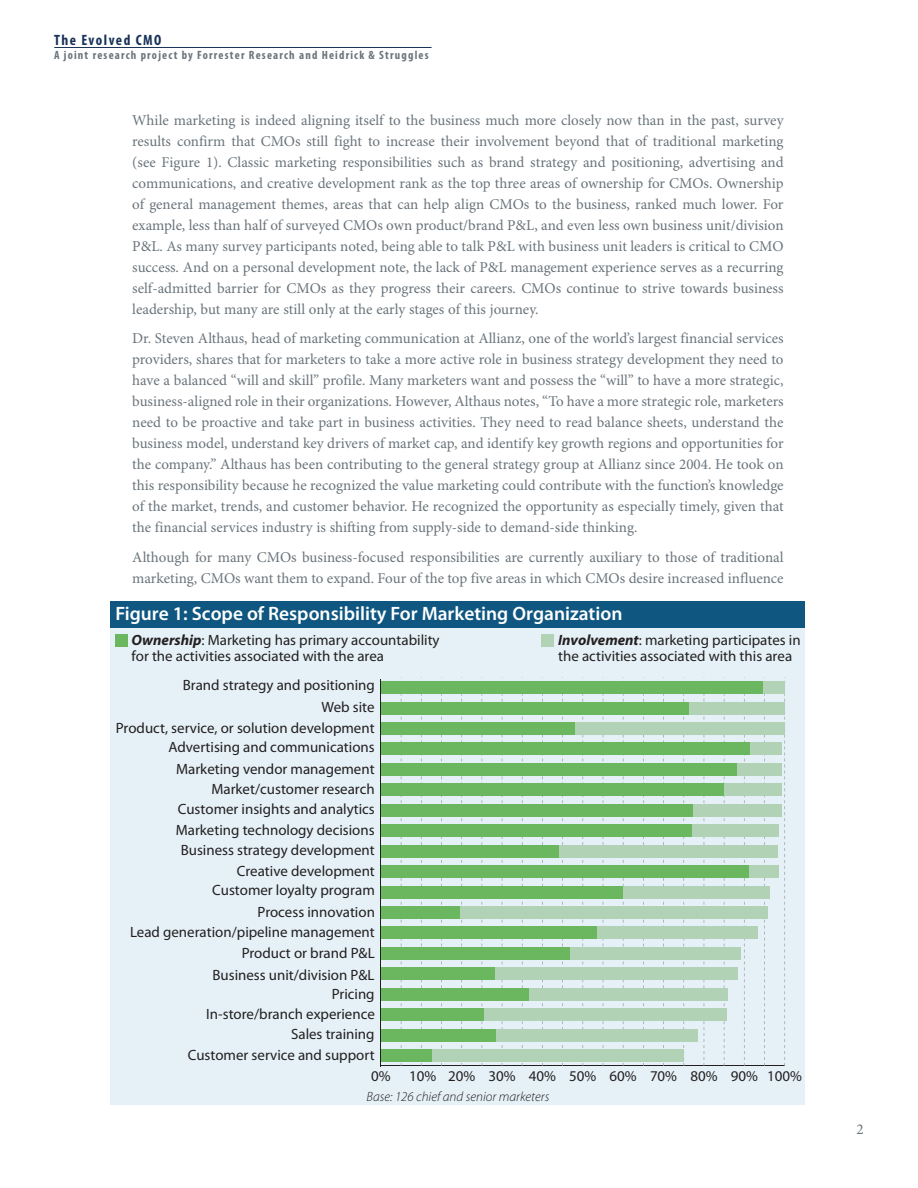
<style>
.page{position:relative;width:918px;height:1188px;background:#fff}
.page>*{position:absolute;margin:0;border:0;box-sizing:border-box;transform-origin:0 0}
.t1{font:600 19.35px "Myriad Pro";color:#fff}
.body{font:15px/21px "Minion Pro";color:#6a747b;text-align:justify}
.t2{font:15px/16.4px "Myriad Pro";color:#231f20}
.t3{font:700 condensed 15px "Myriad Pro";letter-spacing:.1em;color:#193259}
.t4{font:italic 300 13.5px "Myriad Pro";color:#231f20}
.t5{font:700 condensed 12px "Myriad Pro";letter-spacing:.1em;color:#6a747b}
.s1{font-weight:700;font-style:italic}
</style>
<div class="page">
<hr style="left:54px;top:47px;width:378px;height:1px;background:#193259">
<div style="left:111px;top:602px;width:694px;height:503px;background:#e5f1f7"></div>
<hr style="left:381px;top:1066px;width:404px;height:1px;background:#231f20">
<svg style="left:401px;top:677px;width:1px;height:389px"></svg>
<svg style="left:421px;top:677px;width:1px;height:389px"></svg>
<svg style="left:441px;top:677px;width:1px;height:389px"></svg>
<svg style="left:461px;top:677px;width:1px;height:389px"></svg>
<svg style="left:482px;top:694px;width:1px;height:372px"></svg>
<svg style="left:502px;top:677px;width:1px;height:389px"></svg>
<svg style="left:522px;top:677px;width:1px;height:389px"></svg>
<svg style="left:542px;top:677px;width:1px;height:389px"></svg>
<svg style="left:562px;top:677px;width:1px;height:389px"></svg>
<svg style="left:582px;top:677px;width:1px;height:389px"></svg>
<svg style="left:603px;top:677px;width:1px;height:389px"></svg>
<svg style="left:623px;top:677px;width:1px;height:389px"></svg>
<svg style="left:643px;top:677px;width:1px;height:389px"></svg>
<svg style="left:663px;top:677px;width:1px;height:389px"></svg>
<svg style="left:683px;top:677px;width:1px;height:389px"></svg>
<svg style="left:704px;top:677px;width:1px;height:389px"></svg>
<svg style="left:724px;top:677px;width:1px;height:389px"></svg>
<svg style="left:744px;top:677px;width:1px;height:389px"></svg>
<svg style="left:764px;top:677px;width:1px;height:389px"></svg>
<svg style="left:784px;top:677px;width:1px;height:389px"></svg>
<div style="left:762px;top:681px;width:23px;height:13px;background:#b2d2b5"></div>
<div style="left:689px;top:702px;width:96px;height:12px;background:#b2d2b5"></div>
<div style="left:575px;top:722px;width:210px;height:13px;background:#b2d2b5"></div>
<div style="left:749px;top:743px;width:32px;height:12px;background:#b2d2b5"></div>
<div style="left:736px;top:763px;width:45px;height:13px;background:#b2d2b5"></div>
<div style="left:723px;top:784px;width:58px;height:12px;background:#b2d2b5"></div>
<div style="left:693px;top:804px;width:88px;height:12px;background:#b2d2b5"></div>
<div style="left:692px;top:825px;width:86px;height:12px;background:#b2d2b5"></div>
<div style="left:559px;top:845px;width:219px;height:12px;background:#b2d2b5"></div>
<div style="left:749px;top:866px;width:29px;height:12px;background:#b2d2b5"></div>
<div style="left:622px;top:886px;width:148px;height:12px;background:#b2d2b5"></div>
<div style="left:460px;top:906px;width:308px;height:13px;background:#b2d2b5"></div>
<div style="left:596px;top:927px;width:162px;height:12px;background:#b2d2b5"></div>
<div style="left:570px;top:947px;width:170px;height:13px;background:#b2d2b5"></div>
<div style="left:494px;top:968px;width:244px;height:12px;background:#b2d2b5"></div>
<div style="left:529px;top:988px;width:199px;height:12px;background:#b2d2b5"></div>
<div style="left:483px;top:1009px;width:243px;height:12px;background:#b2d2b5"></div>
<div style="left:496px;top:1029px;width:202px;height:12px;background:#b2d2b5"></div>
<div style="left:431px;top:1050px;width:253px;height:12px;background:#b2d2b5"></div>
<div style="left:381px;top:681px;width:381px;height:13px;background:#6ab760"></div>
<div style="left:381px;top:702px;width:308px;height:12px;background:#6ab760"></div>
<div style="left:381px;top:722px;width:194px;height:13px;background:#6ab760"></div>
<div style="left:381px;top:743px;width:368px;height:12px;background:#6ab760"></div>
<div style="left:381px;top:763px;width:355px;height:13px;background:#6ab760"></div>
<div style="left:381px;top:784px;width:342px;height:12px;background:#6ab760"></div>
<div style="left:381px;top:804px;width:312px;height:12px;background:#6ab760"></div>
<div style="left:381px;top:825px;width:311px;height:12px;background:#6ab760"></div>
<div style="left:381px;top:845px;width:178px;height:12px;background:#6ab760"></div>
<div style="left:381px;top:866px;width:368px;height:12px;background:#6ab760"></div>
<div style="left:381px;top:886px;width:241px;height:12px;background:#6ab760"></div>
<div style="left:381px;top:906px;width:79px;height:13px;background:#6ab760"></div>
<div style="left:381px;top:927px;width:215px;height:12px;background:#6ab760"></div>
<div style="left:381px;top:947px;width:189px;height:13px;background:#6ab760"></div>
<div style="left:381px;top:968px;width:113px;height:12px;background:#6ab760"></div>
<div style="left:381px;top:988px;width:148px;height:12px;background:#6ab760"></div>
<div style="left:381px;top:1009px;width:102px;height:12px;background:#6ab760"></div>
<div style="left:381px;top:1029px;width:115px;height:12px;background:#6ab760"></div>
<div style="left:381px;top:1050px;width:50px;height:12px;background:#6ab760"></div>
<hr style="left:380px;top:679px;width:1px;height:387px;background:#231f20">
<div style="left:115px;top:634px;width:13px;height:13px;background:#6ab760"></div>
<div style="left:111px;top:601px;width:694px;height:26px;background:#0f5781"></div>
<div style="left:542px;top:634px;width:12px;height:13px;background:#b2d2b5"></div>
<p class="t3" style="left:54px;top:31px;width:109px">The Evolved CMO</p>
<p class="t5" style="left:54px;top:48px;width:376px">A joint research project by Forrester Research and Heidrick &amp; Struggles</p>
<p class="body" style="left:132px;top:110px;width:653px">While marketing is indeed aligning itself to the business much more closely now than in the past, survey results confirm that CMOs still fight to increase their involvement beyond that of traditional marketing (see Figure 1). Classic marketing responsibilities such as brand strategy and positioning, advertising and communications, and creative development rank as the top three areas of ownership for CMOs. Ownership of general management themes, areas that can help align CMOs to the business, ranked much lower. For example, less than half of surveyed CMOs own product/brand P&amp;L, and even less own business unit/division P&amp;L. As many survey participants noted, being able to talk P&amp;L with business unit leaders is critical to CMO success. And on a personal development note, the lack of P&amp;L management experience serves as a recurring self-admitted barrier for CMOs as they progress their careers. CMOs continue to strive towards business leadership, but many are still only at the early stages of this journey.</p>
<p class="body" style="left:132px;top:329px;width:653px">Dr. Steven Althaus, head of marketing communication at Allianz, one of the world’s largest financial services providers, shares that for marketers to take a more active role in business strategy development they need to have a balanced “will and skill” profile. Many marketers want and possess the “will” to have a more strategic, business-aligned role in their organizations. However, Althaus notes, “To have a more strategic role, marketers need to be proactive and take part in business activities. They need to read balance sheets, understand the business model, understand key drivers of market cap, and identify key growth regions and opportunities for the company.” Althaus has been contributing to the general strategy group at Allianz since 2004. He took on this responsibility because he recognized the value marketing could contribute with the function’s knowledge of the market, trends, and customer behavior. He recognized the opportunity as especially timely, given that the financial services industry is shifting from supply-side to demand-side thinking.</p>
<p class="body" style="left:132px;top:547px;width:653px">Although for many CMOs business-focused responsibilities are currently auxiliary to those of traditional marketing, CMOs want them to expand. Four of the top five areas in which CMOs desire increased influence</p>
<p class="t1" style="left:115px;top:603px;width:509px">Figure 1: Scope of Responsibility For Marketing Organization</p>
<p class="t2" style="left:558px;top:632px;width:244px"><span class="s1">Involvement</span>: marketing participates in the activities associated with this area</p>
<p class="t2" style="left:132px;top:632px;width:310px"><span class="s1">Ownership</span>: Marketing has primary accountability for the activities associated with the area</p>
<p class="t2" style="left:183px;top:677px;width:194px">Brand strategy and positioning</p>
<p class="t2" style="left:322px;top:699px;width:55px">Web site</p>
<p class="t2" style="left:116px;top:720px;width:260px">Product, service, or solution development</p>
<p class="t2" style="left:168px;top:739px;width:208px">Advertising and communications</p>
<p class="t2" style="left:176px;top:761px;width:200px">Marketing vendor management</p>
<p class="t2" style="left:212px;top:781px;width:165px">Market/customer research</p>
<p class="t2" style="left:178px;top:802px;width:198px">Customer insights and analytics</p>
<p class="t2" style="left:176px;top:822px;width:200px">Marketing technology decisions</p>
<p class="t2" style="left:181px;top:842px;width:195px">Business strategy development</p>
<p class="t2" style="left:237px;top:863px;width:139px">Creative development</p>
<p class="t2" style="left:212px;top:882px;width:164px">Customer loyalty program</p>
<p class="t2" style="left:258px;top:904px;width:119px">Process innovation</p>
<p class="t2" style="left:130px;top:924px;width:246px">Lead generation/pipeline management</p>
<p class="t2" style="left:242px;top:945px;width:134px">Product or brand P&amp;L</p>
<p class="t2" style="left:212px;top:967px;width:164px">Business unit/division P&amp;L</p>
<p class="t2" style="left:332px;top:986px;width:44px">Pricing</p>
<p class="t2" style="left:206px;top:1006px;width:170px">In-store/branch experience</p>
<p class="t2" style="left:291px;top:1027px;width:85px">Sales training</p>
<p class="t2" style="left:188px;top:1047px;width:188px">Customer service and support</p>
<p class="t2" style="left:371px;top:1068px;width:432px">0% 10% 20% 30% 40% 50% 60% 70% 80% 90% 100%</p>
<p class="t4" style="left:367px;top:1089px;width:184px">Base: 126 chief and senior marketers</p>
<p class="body" style="left:856px;top:1119px;width:9px">2</p>
</div>
